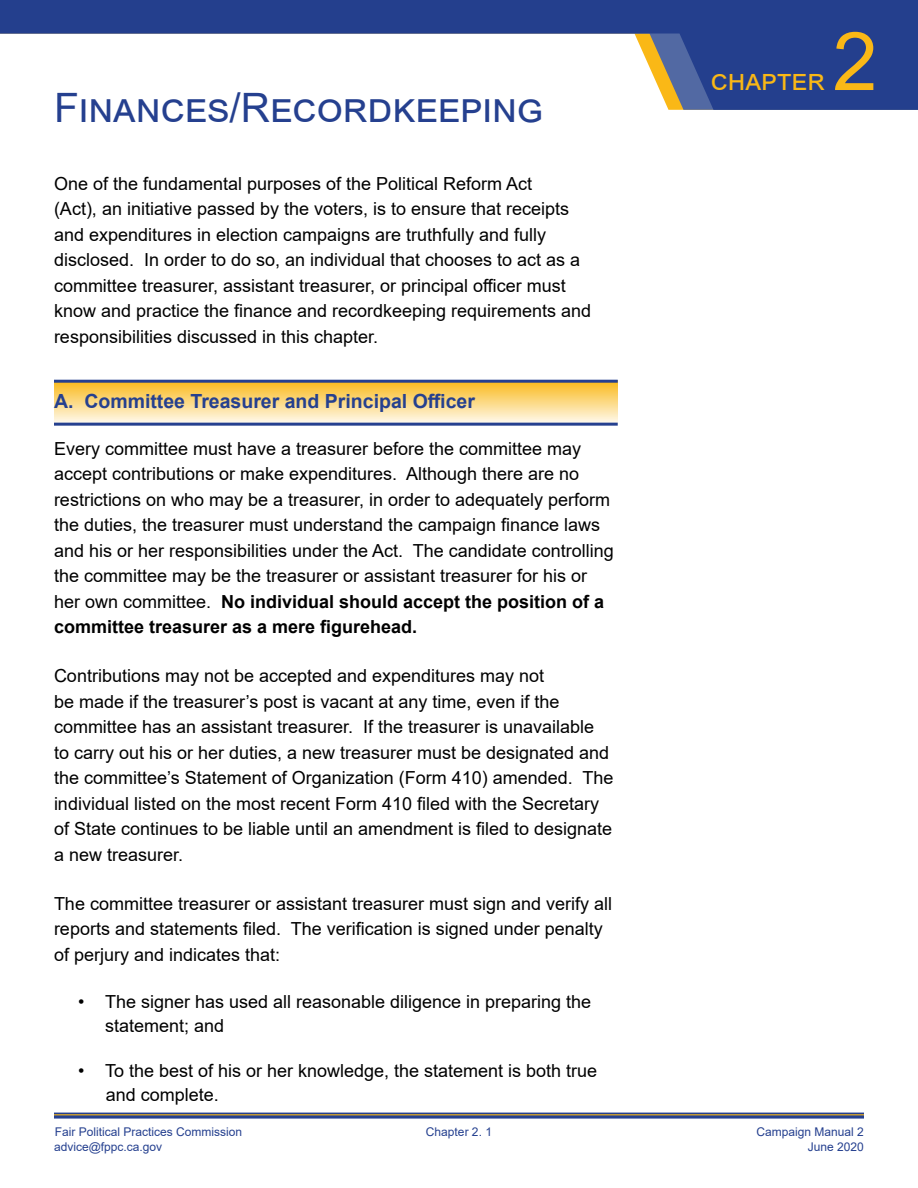
<style>
.page{position:relative;width:918px;height:1188px;background:#fff}
.page>*{position:absolute;margin:0;border:0;box-sizing:border-box;transform-origin:0 0}
.t1{font:81px "Arial";color:#fab816}
.Chapter_Title{font:40.5px "Arial";color:#25408f}
.t2{font:28.5px "Arial";color:#fab816}
.H1_No_Lines{font:700 19.5px "Arial";color:#25408f}
.Main_Paragraph{font:18px/25.5px "Arial";color:#000}
.t3{font:12px/15px "Arial";color:#25408f}
.s1{font-weight:700}
</style>
<div class="page">
<svg style="left:54px;top:1113px;width:810px;height:6px;background:#47598f"></svg>
<hr style="left:54px;top:1114px;width:810px;height:1px;background:#fab816">
<svg style="left:0;top:0;width:918px;height:110px"></svg>
<svg style="left:54px;top:383px;width:564px;height:40px;background:#fad887"></svg>
<hr style="left:54px;top:380px;width:564px;height:3px;background:#25408f">
<hr style="left:54px;top:423px;width:564px;height:3px;background:#25408f">
<p class="Chapter_Title" style="left:54px;top:80px;width:491px">Finances/Recordkeeping</p>
<p class="Main_Paragraph" style="left:54px;top:171px;width:539px">One of the fundamental purposes of the Political Reform Act<br>(Act), an initiative passed by the voters, is to ensure that receipts and expenditures in election campaigns are truthfully and fully disclosed. In order to do so, an individual that chooses to act as a committee treasurer, assistant treasurer, or principal officer must know and practice the finance and recordkeeping requirements and responsibilities discussed in this chapter.</p>
<p class="H1_No_Lines" style="left:54px;top:388px;width:423px">A. Committee Treasurer and Principal Officer</p>
<p class="Main_Paragraph" style="left:54px;top:436px;width:561px">Every committee must have a treasurer before the committee may accept contributions or make expenditures. Although there are no restrictions on who may be a treasurer, in order to adequately perform the duties, the treasurer must understand the campaign finance laws and his or her responsibilities under the Act. The candidate controlling the committee may be the treasurer or assistant treasurer for his or her own committee. <span class="s1">No individual should accept the position of a committee treasurer as a mere figurehead.</span></p>
<p class="Main_Paragraph" style="left:54px;top:663px;width:561px">Contributions may not be accepted and expenditures may not<br>be made if the treasurer’s post is vacant at any time, even if the committee has an assistant treasurer. If the treasurer is unavailable to carry out his or her duties, a new treasurer must be designated and the committee’s Statement of Organization (Form 410) amended. The individual listed on the most recent Form 410 filed with the Secretary of State continues to be liable until an amendment is filed to designate a new treasurer.</p>
<p class="Main_Paragraph" style="left:54px;top:891px;width:560px">The committee treasurer or assistant treasurer must sign and verify all reports and statements filed. The verification is signed under penalty of perjury and indicates that:</p>
<p class="Main_Paragraph" style="left:105px;top:990px;width:488px;line-height:24px;text-indent:-27px">• The signer has used all reasonable diligence in preparing the statement; and</p>
<p class="Main_Paragraph" style="left:106px;top:1059px;width:493px;line-height:24px;text-indent:-28px">• To the best of his or her knowledge, the statement is both true and complete.</p>
<p class="t2" style="left:711px;top:60px;width:107px">chapter</p>
<p class="t1" style="left:833px;top:6px;width:47px">2</p>
<p class="t3" style="left:54px;top:1124px;width:190px">Fair Political Practices Commission advice@fppc.ca.gov</p>
<p class="t3" style="left:426px;top:1124px;width:68px">Chapter 2. 1</p>
<p class="t3" style="left:757px;top:1124px;width:109px;text-align:right">Campaign Manual 2<br>June 2020</p>
</div>
